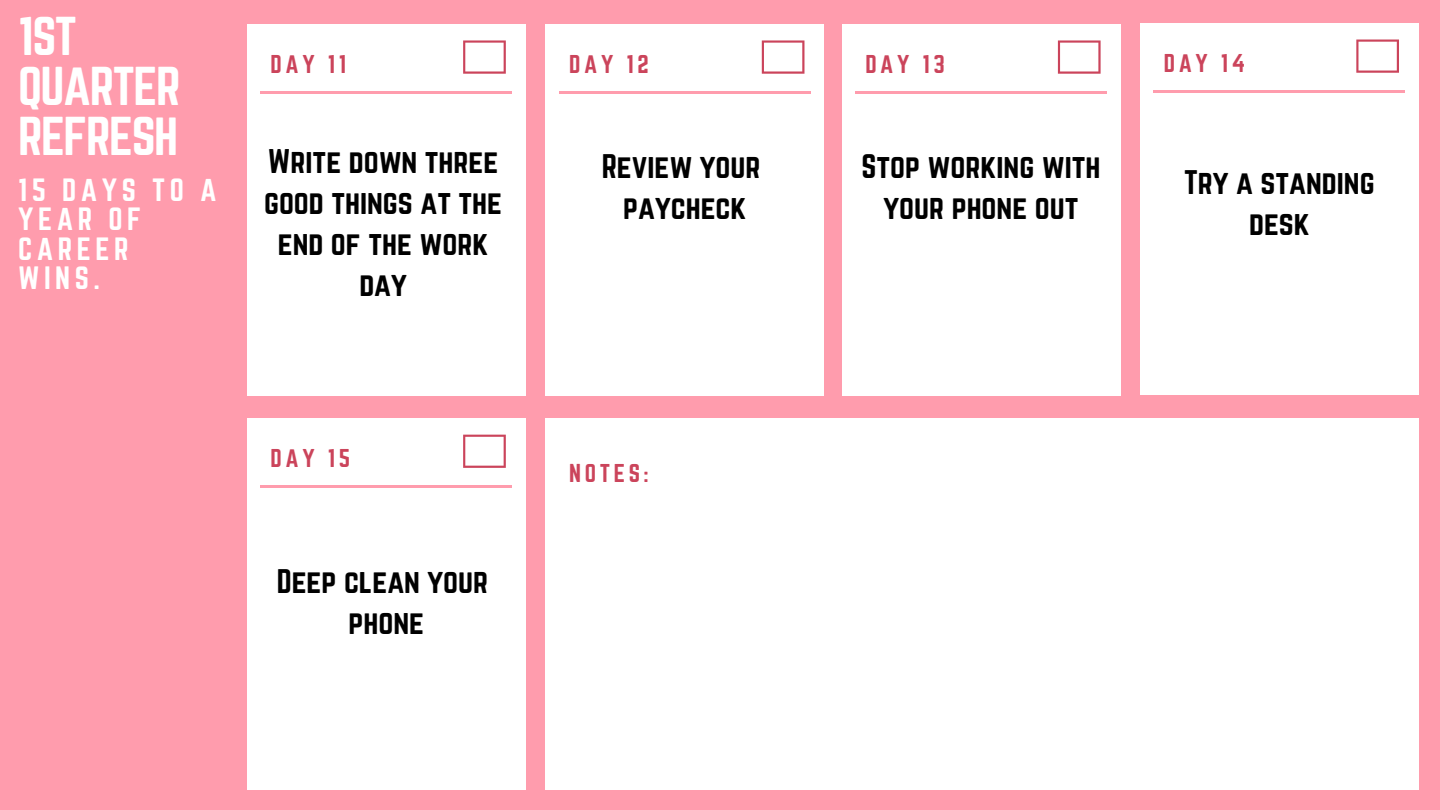
<style>
.page{position:relative;width:1440px;height:810px;background:#ff9cad}
.page>*{position:absolute;margin:0;border:0;box-sizing:border-box;transform-origin:0 0}
.t1{font:48px/50.2px "Norwester";letter-spacing:-.03em;color:#fff}
.t2{font:30px/41.2px "Norwester";color:#000;text-align:center}
.t3{font:28.3px/29.2px "Norwester";letter-spacing:.16em;color:#fff}
.t4{font:22.6px "Norwester";letter-spacing:.16em;color:#cb445b}
</style>
<div class="page">
<div style="left:247px;top:418px;width:279px;height:372px;background:#fff"></div>
<svg style="left:463px;top:435px;width:43px;height:33px"></svg>
<hr style="left:261px;top:486px;width:251px;height:2px;background:#ff9cad">
<div style="left:545px;top:418px;width:874px;height:372px;background:#fff"></div>
<div style="left:247px;top:24px;width:279px;height:372px;background:#fff"></div>
<svg style="left:463px;top:40px;width:43px;height:34px"></svg>
<div style="left:545px;top:24px;width:279px;height:372px;background:#fff"></div>
<svg style="left:762px;top:40px;width:42px;height:34px"></svg>
<hr style="left:559px;top:91px;width:251px;height:3px;background:#ff9cad">
<div style="left:842px;top:24px;width:279px;height:372px;background:#fff"></div>
<svg style="left:1058px;top:40px;width:43px;height:34px"></svg>
<hr style="left:855px;top:91px;width:252px;height:3px;background:#ff9cad">
<div style="left:1140px;top:23px;width:279px;height:372px;background:#fff"></div>
<svg style="left:1356px;top:40px;width:43px;height:33px"></svg>
<hr style="left:1154px;top:90px;width:251px;height:3px;background:#ff9cad">
<hr style="left:261px;top:91px;width:251px;height:3px;background:#ff9cad">
<h1 class="t1" style="left:18px;top:13px;width:164px">1ST<br>QUARTER<br>REFRESH</h1>
<p class="t3" style="left:18px;top:177px;width:200px">15 DAYS TO A<br>YEAR OF<br>CAREER<br>WINS.</p>
<p class="t4" style="left:271px;top:53px;width:77px">DAY 11</p>
<p class="t4" style="left:569px;top:53px;width:81px">DAY 12</p>
<p class="t4" style="left:865px;top:53px;width:81px">DAY 13</p>
<p class="t4" style="left:1164px;top:52px;width:83px">DAY 14</p>
<p class="t2" style="left:264px;top:141px;width:240px">Write down three good things at the end of the work day</p>
<p class="t2" style="left:602px;top:147px;width:160px">Review your paycheck</p>
<p class="t2" style="left:861px;top:147px;width:241px">Stop working with your phone out</p>
<p class="t2" style="left:1184px;top:162px;width:192px">Try a standing desk</p>
<p class="t4" style="left:271px;top:447px;width:81px">DAY 15</p>
<p class="t2" style="left:277px;top:562px;width:213px">Deep clean your phone</p>
<p class="t4" style="left:569px;top:462px;width:81px">NOTES:</p>
</div>
